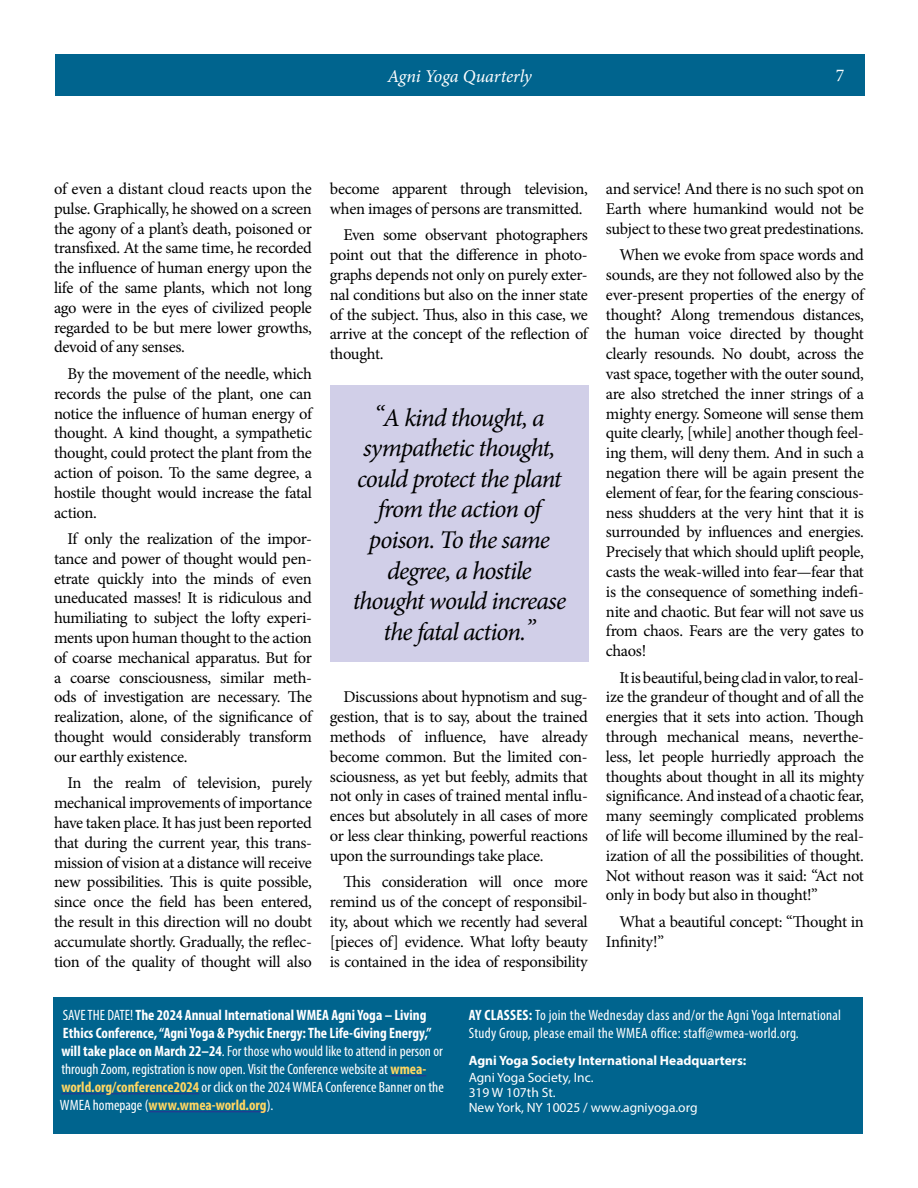
<style>
.page{position:relative;width:918px;height:1188px;background:#fff}
.page>*{position:absolute;margin:0;border:0;box-sizing:border-box;transform-origin:0 0}
.t1{font:italic 25.5px/30.6px "Minion Pro";letter-spacing:-.04em;color:#000;text-align:center}
.t2{font:italic 18px "Minion Pro";letter-spacing:-.005em;color:#fff}
.t3{font:18px "Minion Pro";color:#fff}
.t4{font:16.5px/19.8px "Minion Pro";letter-spacing:-.02em;color:#000;text-align:justify}
.t5{font:condensed 15px/18px "Myriad Pro";color:#fff}
.t6{font:condensed 15px/18px "Myriad Pro";letter-spacing:.02em;color:#fff}
.t7{font:13.5px/15px "Myriad Pro";color:#fff}
.t8{font:700 13.5px "Myriad Pro";color:#fff}
.s1{font-weight:700}
.s2{font-weight:700;color:#ffd661}
</style>
<div class="page">
<div style="left:55px;top:54px;width:810px;height:41px;background:#00648e"></div>
<div style="left:53px;top:997px;width:810px;height:137px;background:#00648e"></div>
<hr style="left:390px;top:1075px;width:36px;height:1px;background:#2e3092">
<hr style="left:61px;top:1093px;width:138px;height:1px;background:#2e3092">
<hr style="left:148px;top:1111px;width:119px;height:1px;background:#2e3092">
<div style="left:330px;top:385px;width:259px;height:277px;background:#d1cfe8"></div>
<p class="t2" style="left:388px;top:64px;width:146px">Agni Yoga Quarterly</p>
<p class="t3" style="left:836px;top:63px;width:10px">7</p>
<p class="t4" style="left:54px;top:179px;width:260px">of even a distant cloud reacts upon the pulse. Graphically, he showed on a screen the agony of a plant’s death, poisoned or transfixed. At the same time, he recorded the influence of human energy upon the life of the same plants, which not long ago were in the eyes of civilized people regarded to be but mere lower growths, devoid of any senses.</p>
<p class="t4" style="left:54px;top:364px;width:260px;text-indent:13px">By the movement of the needle, which records the pulse of the plant, one can notice the influence of human energy of thought. A kind thought, a sympathetic thought, could protect the plant from the action of poison. To the same degree, a hostile thought would increase the fatal action.</p>
<p class="t4" style="left:54px;top:529px;width:260px;text-indent:13px">If only the realization of the impor&shy;tance and power of thought would pen&shy;etrate quickly into the minds of even uneducated masses! It is ridiculous and humiliating to subject the lofty experi&shy;ments upon human thought to the action of coarse mechanical apparatus. But for a coarse consciousness, similar meth&shy;ods of investigation are necessary. The realization, alone, of the significance of thought would considerably transform our earthly existence.</p>
<p class="t4" style="left:54px;top:773px;width:260px;text-indent:13px">In the realm of television, purely mechanical improvements of importance have taken place. It has just been reported that during the current year, this trans&shy;mission of vision at a distance will receive new possibilities. This is quite possible, since once the field has been entered, the result in this direction will no doubt accumulate shortly. Gradually, the reflec&shy;tion of the quality of thought will also</p>
<p class="t4" style="left:330px;top:179px;width:260px">become apparent through television, when images of persons are transmitted.</p>
<p class="t4" style="left:330px;top:225px;width:260px;text-indent:13px">Even some observant photographers point out that the difference in photo&shy;graphs depends not only on purely exter&shy;nal conditions but also on the inner state of the subject. Thus, also in this case, we arrive at the concept of the reflection of thought.</p>
<h1 class="t1" style="left:353px;top:402px;width:215px">“A kind thought, a sympathetic thought, could protect the plant from the action of poison. To the same degree, a hostile thought would increase the fatal action.”</h1>
<p class="t4" style="left:330px;top:687px;width:260px;text-indent:13px">Discussions about hypnotism and sug&shy;gestion, that is to say, about the trained methods of influence, have already become common. But the limited con&shy;sciousness, as yet but feebly, admits that not only in cases of trained mental influ&shy;ences but absolutely in all cases of more or less clear thinking, powerful reactions upon the surroundings take place.</p>
<p class="t4" style="left:330px;top:872px;width:260px;text-indent:13px">This consideration will once more remind us of the concept of responsibil&shy;ity, about which we recently had several [pieces of] evidence. What lofty beauty is contained in the idea of responsibility</p>
<p class="t4" style="left:606px;top:179px;width:260px">and service! And there is no such spot on Earth where humankind would not be subject to these two great predestinations.</p>
<p class="t4" style="left:606px;top:245px;width:260px;text-indent:13px">When we evoke from space words and sounds, are they not followed also by the ever-present properties of the energy of thought? Along tremendous distances, the human voice directed by thought clearly resounds. No doubt, across the vast space, together with the outer sound, are also stretched the inner strings of a mighty energy. Someone will sense them quite clearly, [while] another though feel&shy;ing them, will deny them. And in such a negation there will be again present the element of fear, for the fearing conscious&shy;ness shudders at the very hint that it is surrounded by influences and energies.<br>Precisely that which should uplift people, casts the weak-willed into fear—fear that is the consequence of something indefi&shy;nite and chaotic. But fear will not save us from chaos. Fears are the very gates to chaos!</p>
<p class="t4" style="left:606px;top:668px;width:260px;text-indent:13px">It is beautiful, being clad in valor, to real&shy;ize the grandeur of thought and of all the energies that it sets into action. Though through mechanical means, neverthe&shy;less, let people hurriedly approach the thoughts about thought in all its mighty significance. And instead of a chaotic fear, many seemingly complicated problems of life will become illumined by the real&shy;ization of all the possibilities of thought.<br>Not without reason was it said: “Act not only in body but also in thought!”</p>
<p class="t4" style="left:606px;top:912px;width:259px;text-indent:13px">What a beautiful concept: “Thought in<br>Infinity!”</p>
<p class="t5" style="left:60px;top:1006px;width:385px">SAVE THE DATE! <span class="s1">The 2024 Annual International WMEA Agni Yoga – Living Ethics Conference, “Agni Yoga &amp; Psychic Energy: The Life-Giving Energy,” will take place on March 22–24</span>. For those who would like to attend in person or through Zoom, registration is now open. Visit the Conference website at <span class="s2">wmea&shy;world.org/conference2024</span> or click on the 2024 WMEA Conference Banner on the WMEA homepage (<span class="s2">www.wmea-world.org</span>).</p>
<p class="t6" style="left:469px;top:1006px;width:374px"><span class="s1">AY CLASSES:</span> To join the Wednesday class and/or the Agni Yoga International<br>Study Group, please email the WMEA office: staff@wmea-world.org.</p>
<p class="t8" style="left:469px;top:1052px;width:279px">Agni Yoga Society International Headquarters:</p>
<p class="t7" style="left:469px;top:1070px;width:230px">Agni Yoga Society, Inc.<br>319 W 107th St.<br>New York, NY 10025 / www.agniyoga.org</p>
</div>
